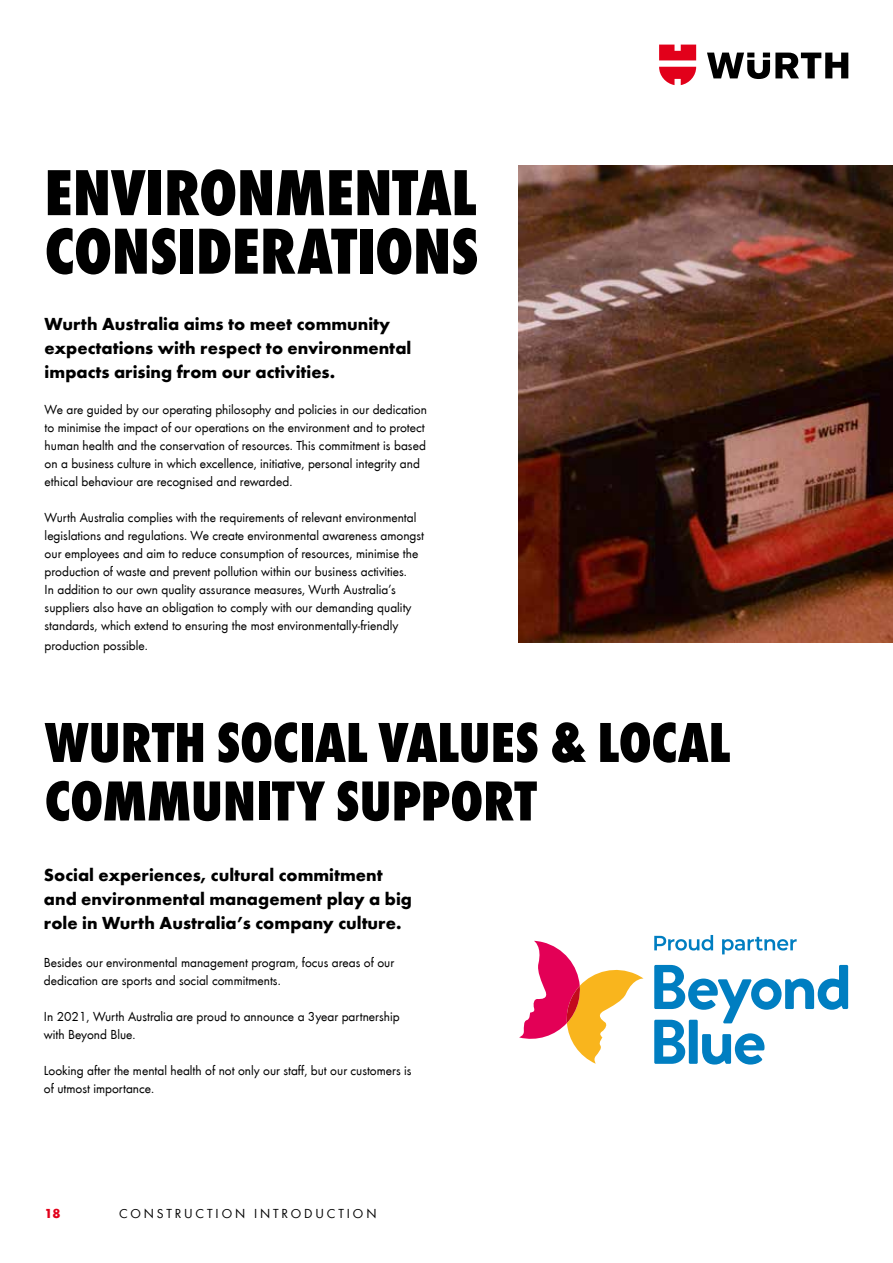
<style>
.page{position:relative;width:893px;height:1263px;background:#fff}
.page>*{position:absolute;margin:0;border:0;box-sizing:border-box;transform-origin:0 0}
.t1{font:800 condensed 67.5px/58.5px "Wuerth Global";letter-spacing:-.005em;color:#000}
.t2{font:800 condensed 58.5px/58.5px "Wuerth Global";color:#000}
.t3{font:700 18px/24px "Wuerth";color:#000}
.t4{font:13.5px/18px "Wuerth";color:#000}
.t5{font:13.5px "Wuerth Global";letter-spacing:.21em;color:#000}
.t6{font:700 13.5px "Wuerth Global";color:#e2001a}
</style>
<div class="page">
<svg style="left:654px;top:935px;width:194px;height:129px"></svg>
<svg style="left:519px;top:941px;width:125px;height:123px"></svg>
<img style="left:519px;top:166px;width:374px;height:476px">
<svg style="left:707px;top:53px;width:141px;height:26px"></svg>
<svg style="left:659px;top:45px;width:37px;height:40px"></svg>
<h1 class="t1" style="left:45px;top:163px;width:435px">ENVIRONMENTAL<br>CONSIDERATIONS</h1>
<h3 class="t3" style="left:45px;top:311px;width:368px">Wurth Australia aims to meet community expectations with respect to environmental impacts arising from our activities.</h3>
<p class="t4" style="left:45px;top:400px;width:384px">We are guided by our operating philosophy and policies in our dedication to minimise the impact of our operations on the environment and to protect human health and the conservation of resources. This commitment is based on a business culture in which excellence, initiative, personal integrity and ethical behaviour are recognised and rewarded.</p>
<p class="t4" style="left:45px;top:508px;width:381px">Wurth Australia complies with the requirements of relevant environmental legislations and regulations. We create environmental awareness amongst our employees and aim to reduce consumption of resources, minimise the production of waste and prevent pollution within our business activities.<br>In addition to our own quality assurance measures, Wurth Australia’s suppliers also have an obligation to comply with our demanding quality standards, which extend to ensuring the most environmentally-friendly</p>
<p class="t4" style="left:45px;top:635px;width:105px">production possible.</p>
<h2 class="t2" style="left:45px;top:712px;width:687px">WURTH SOCIAL VALUES &amp; LOCAL<br>COMMUNITY SUPPORT</h2>
<h3 class="t3" style="left:44px;top:862px;width:369px">Social experiences, cultural commitment and environmental management play a big role in Wurth Australia’s company culture.</h3>
<p class="t4" style="left:44px;top:953px;width:352px">Besides our environmental management program, focus areas of our dedication are sports and social commitments.</p>
<p class="t4" style="left:44px;top:1007px;width:357px">In 2021, Wurth Australia are proud to announce a 3year partnership with Beyond Blue.</p>
<p class="t4" style="left:44px;top:1061px;width:369px">Looking after the mental health of not only our staff, but our customers is of utmost importance.</p>
<p class="t6" style="left:45px;top:1206px;width:18px">18</p>
<p class="t5" style="left:119px;top:1206px;width:259px">CONSTRUCTION INTRODUCTION</p>
</div>
